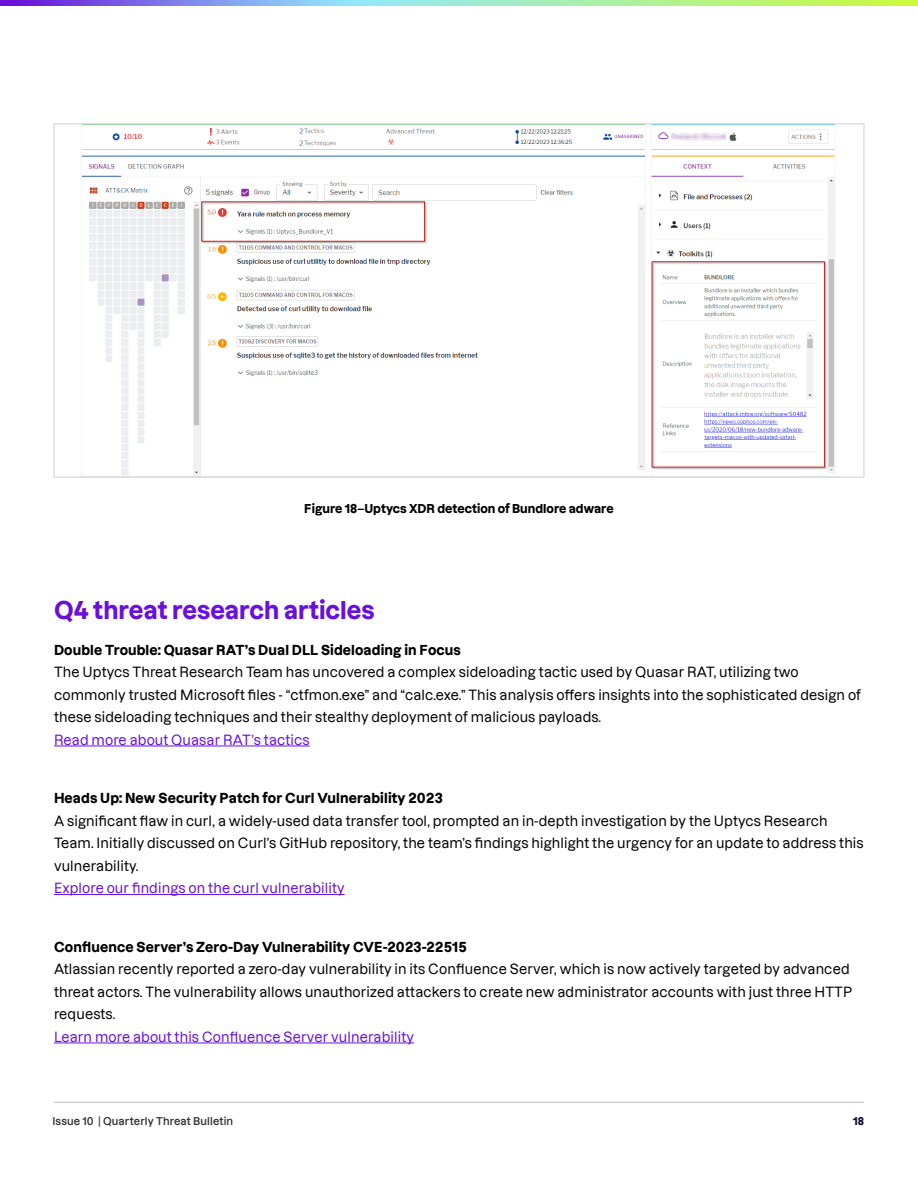
<style>
.page{position:relative;width:918px;height:1188px;background:#fff}
.page>*{position:absolute;margin:0;border:0;box-sizing:border-box;transform-origin:0 0}
.t1{font:700 24px "Dazzed";color:#6910d9}
.t2{font:500 13.5px/22.5px "Dazzed";letter-spacing:.01em;color:#000}
.t3{font:700 13.5px "Dazzed";letter-spacing:.01em;color:#000}
.t4{font:500 13.5px "Dazzed";letter-spacing:.01em;color:#6910d9}
.t5{font:700 12px "Dazzed";color:#000}
.t6{font:600 10.5px "Dazzed";letter-spacing:.01em;color:#333}
.t7{font:700 10.5px "Dazzed";color:#0b062b}
</style>
<div class="page">
<svg style="left:0;top:0;width:918px;height:5px;background:#9bc4b9"></svg>
<hr style="left:54px;top:1102px;width:810px;height:1px;background:#0b062b">
<hr style="left:54px;top:746px;width:256px;height:1px;background:#6910d9">
<hr style="left:54px;top:894px;width:291px;height:1px;background:#6910d9">
<hr style="left:54px;top:1043px;width:360px;height:1px;background:#6910d9">
<img style="left:81px;top:128px;width:754px;height:347px">
<div style="left:53px;top:123px;width:812px;height:355px;border:2px solid #dedfe0"></div>
<p class="t5" style="left:304px;top:499px;width:311px">Figure 18–Uptycs XDR detection of Bundlore adware</p>
<h1 class="t1" style="left:54px;top:590px;width:322px">Q4 threat research articles</h1>
<p class="t3" style="left:54px;top:639px;width:408px">Double Trouble: Quasar RAT’s Dual DLL Sideloading in Focus</p>
<p class="t2" style="left:54px;top:659px;width:809px">The Uptycs Threat Research Team has uncovered a complex sideloading tactic used by Quasar RAT, utilizing two commonly trusted Microsoft files - “ctfmon.exe” and “calc.exe.” This analysis offers insights into the sophisticated design of these sideloading techniques and their stealthy deployment of malicious payloads.</p>
<p class="t4" style="left:54px;top:729px;width:257px">Read more about Quasar RAT’s tactics</p>
<p class="t3" style="left:54px;top:787px;width:390px">Heads Up: New Security Patch for Curl Vulnerability 2023</p>
<p class="t2" style="left:54px;top:808px;width:811px">A significant flaw in curl, a widely-used data transfer tool, prompted an in-depth investigation by the Uptycs Research<br>Team. Initially discussed on Curl’s GitHub repository, the team’s findings highlight the urgency for an update to address this vulnerability.</p>
<p class="t4" style="left:54px;top:877px;width:292px">Explore our findings on the curl vulnerability</p>
<p class="t3" style="left:54px;top:936px;width:414px">Confluence Server’s Zero-Day Vulnerability CVE-2023-22515</p>
<p class="t2" style="left:54px;top:956px;width:800px">Atlassian recently reported a zero-day vulnerability in its Confluence Server, which is now actively targeted by advanced threat actors. The vulnerability allows unauthorized attackers to create new administrator accounts with just three HTTP requests.</p>
<p class="t4" style="left:54px;top:1026px;width:361px">Learn more about this Confluence Server vulnerability</p>
<p class="t6" style="left:52px;top:1112px;width:182px">Issue 10 | Quarterly Threat Bulletin</p>
<p class="t7" style="left:853px;top:1112px;width:12px">18</p>
</div>
